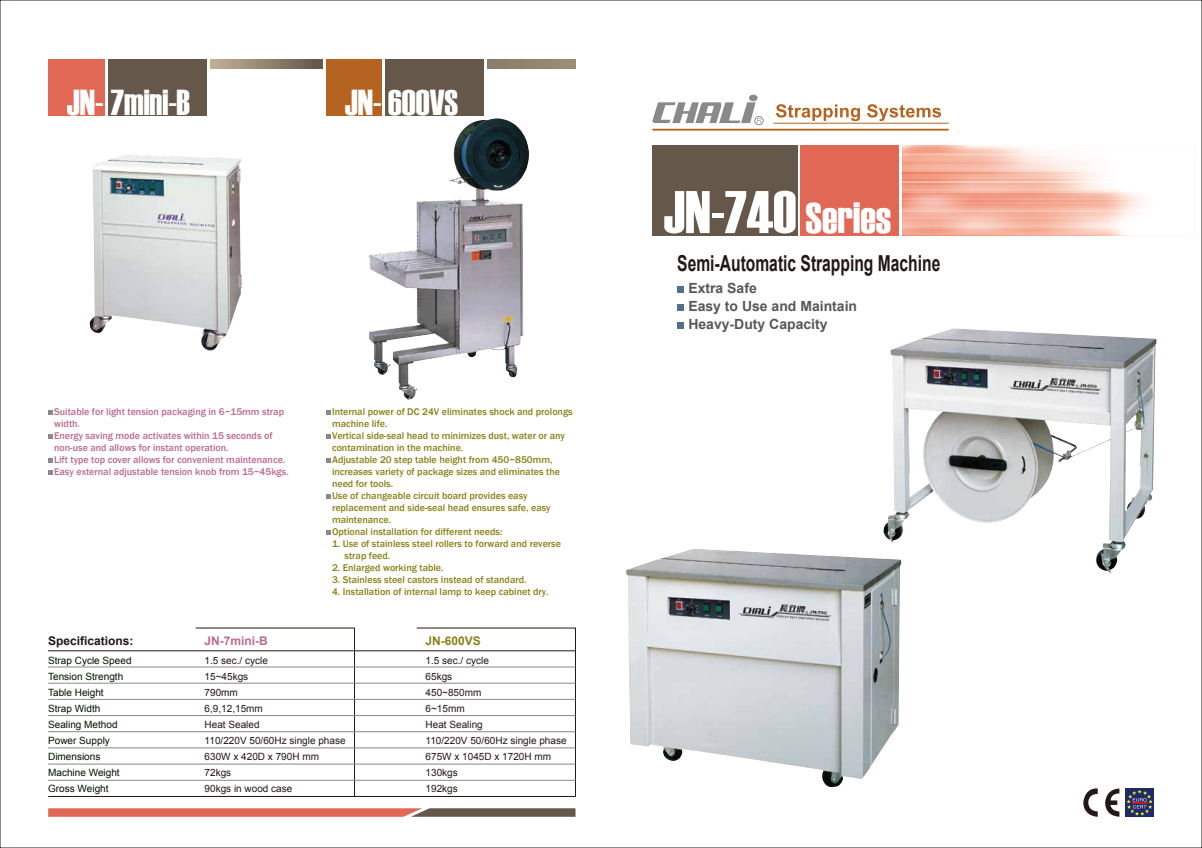
<style>
.page{position:relative;width:1202px;height:848px;background:#fff}
.page>*{position:absolute;margin:0;border:0;box-sizing:border-box;transform-origin:0 0}
.t1{font:60px "Haettenschweiler";color:#fff}
.t2{font:36px "Haettenschweiler";color:#fff}
.t3{font:700 22px "Arial";color:#221815;scale:.71 1}
.t4{font:700 14px/18px "Arial";color:#595757}
.t5{font:700 12px "Arial";color:#221815}
.t6{font:700 12px "Arial";color:#bc6a8f}
.t7{font:700 12px "Arial";color:#8a8219}
.t8{font:500 10px/12px "Franklin Gothic";color:#8a8219}
.t9{font:500 10px/12px "Franklin Gothic";color:#bc6a8f}
.t10{font:10px/16px "Arial";color:#221815}
.t11{font:10px/16px "Arial";color:#001200}
.s1{font-size:43.5px}
</style>
<div class="page">
<svg style="left:902px;top:145px;width:294px;height:91px"></svg>
<svg style="left:210px;top:60px;width:365px;height:8px;background:#928371"></svg>
<div style="left:385px;top:60px;width:99px;height:56px;background:#65584a"></div>
<div style="left:326px;top:60px;width:57px;height:56px;background:#b56320"></div>
<hr style="left:382px;top:60px;width:3px;height:56px;background:#fff">
<hr style="left:323px;top:60px;width:3px;height:56px;background:#fff">
<hr style="left:484px;top:60px;width:3px;height:56px;background:#fff">
<div style="left:107px;top:60px;width:100px;height:56px;background:#65584a"></div>
<div style="left:48px;top:60px;width:57px;height:56px;background:#e16854"></div>
<svg style="left:1083px;top:788px;width:15px;height:28px"></svg>
<svg style="left:1105px;top:788px;width:14px;height:28px"></svg>
<div style="left:1125px;top:788px;width:29px;height:28px;background:#1f2a69"></div>
<svg style="left:1127px;top:790px;width:25px;height:25px"></svg>
<div style="left:677px;top:286px;width:7px;height:7px;background:#52708e"></div>
<div style="left:677px;top:322px;width:7px;height:7px;background:#52708e"></div>
<div style="left:677px;top:304px;width:7px;height:7px;background:#52708e"></div>
<svg style="left:776px;top:104px;width:165px;height:17px"></svg>
<hr style="left:652px;top:129px;width:297px;height:2px;background:#b56320">
<hr style="left:773px;top:123px;width:176px;height:1px;background:#b56320">
<div style="left:749px;top:95px;width:9px;height:6px;background:#898989;border-radius:50%"></div>
<svg style="left:652px;top:102px;width:109px;height:21px"></svg>
<div style="left:754px;top:116px;width:9px;height:9px;border:1px solid #898989;border-radius:50%"></div>
<svg style="left:48px;top:808px;width:527px;height:8px;background:#bf6a59"></svg>
<div style="left:652px;top:145px;width:146px;height:91px;background:#65584a"></div>
<div style="left:801px;top:145px;width:98px;height:91px;background:#e16854"></div>
<img style="left:369px;top:118px;width:160px;height:282px">
<svg style="left:326px;top:410px;width:4px;height:5px"></svg>
<svg style="left:326px;top:434px;width:4px;height:5px"></svg>
<svg style="left:326px;top:458px;width:4px;height:5px"></svg>
<svg style="left:326px;top:494px;width:4px;height:5px"></svg>
<svg style="left:326px;top:530px;width:4px;height:5px"></svg>
<img style="left:89px;top:155px;width:153px;height:196px">
<svg style="left:48px;top:410px;width:4px;height:5px"></svg>
<svg style="left:48px;top:434px;width:4px;height:5px"></svg>
<svg style="left:48px;top:458px;width:4px;height:5px"></svg>
<svg style="left:48px;top:470px;width:4px;height:5px"></svg>
<svg style="left:416px;top:627px;width:160px;height:170px"></svg>
<svg style="left:195px;top:627px;width:160px;height:169px"></svg>
<hr style="left:48px;top:780px;width:527px;height:1px;background:#898989">
<hr style="left:48px;top:650px;width:527px;height:1px;background:#221815">
<hr style="left:48px;top:796px;width:527px;height:1px;background:#221815">
<hr style="left:48px;top:763px;width:527px;height:1px;background:#898989">
<hr style="left:48px;top:747px;width:527px;height:1px;background:#898989">
<hr style="left:48px;top:715px;width:527px;height:1px;background:#898989">
<hr style="left:48px;top:683px;width:527px;height:1px;background:#898989">
<hr style="left:48px;top:666px;width:527px;height:1px;background:#898989">
<hr style="left:48px;top:699px;width:527px;height:1px;background:#898989">
<hr style="left:48px;top:731px;width:527px;height:1px;background:#898989">
<img style="left:883px;top:328px;width:273px;height:246px">
<img style="left:626px;top:548px;width:275px;height:240px">
<h2 class="t2" style="left:67px;top:78px;width:125px">JN- 7mini-B</h2>
<h2 class="t2" style="left:345px;top:78px;width:115px">JN- 600VS</h2>
<p class="t9" style="left:54px;top:406px;width:236px">Suitable for light tension packaging in 6~15mm strap width.<br>Energy saving mode activates within 15 seconds of non-use and allows for instant operation.<br>Lift type top cover allows for convenient maintenance.<br>Easy external adjustable tension knob from 15~45kgs.</p>
<p class="t8" style="left:332px;top:406px;width:242px">Internal power of DC 24V eliminates shock and prolongs machine life.<br>Vertical side-seal head to minimizes dust, water or any contamination in the machine.<br>Adjustable 20 step table height from 450~850mm, increases variety of package sizes and eliminates the need for tools.<br>Use of changeable circuit board provides easy replacement and side-seal head ensures safe, easy maintenance.<br>Optional installation for different needs:</p>
<p class="t8" style="left:344px;top:538px;width:218px;text-indent:-12px">1. Use of stainless steel rollers to forward and reverse strap feed.</p>
<p class="t8" style="left:332px;top:562px;width:113px">2. Enlarged working table.</p>
<p class="t8" style="left:332px;top:574px;width:196px">3. Stainless steel castors instead of standard.</p>
<p class="t8" style="left:332px;top:586px;width:218px">4. Installation of internal lamp to keep cabinet dry.</p>
<p class="t5" style="left:48px;top:633px;width:87px">Specifications:</p>
<p class="t6" style="left:205px;top:633px;width:65px">JN-7mini-B</p>
<p class="t11" style="left:48px;top:652px;width:85px">Strap Cycle Speed<br>Tension Strength<br>Table Height<br>Strap Width<br>Sealing Method<br>Power Supply<br>Dimensions<br>Machine Weight<br>Gross Weight</p>
<p class="t7" style="left:426px;top:633px;width:57px">JN-600VS</p>
<p class="t10" style="left:205px;top:652px;width:143px">1.5 sec./ cycle<br>15~45kgs<br>790mm<br>6,9,12,15mm<br>Heat Sealed<br>110/220V 50/60Hz single phase<br>630W x 420D x 790H mm<br>72kgs<br>90kgs in wood case</p>
<p class="t10" style="left:426px;top:652px;width:143px">1.5 sec./ cycle<br>65kgs<br>450~850mm<br>6~15mm<br>Heat Sealing<br>110/220V 50/60Hz single phase<br>675W x 1045D x 1720H mm<br>130kgs<br>192kgs</p>
<h1 class="t1" style="left:663px;top:171px;width:229px">JN-740 <span class="s1">Series</span></h1>
<h3 class="t3" style="left:677px;top:248px;width:372px">Semi-Automatic Strapping Machine</h3>
<h3 class="t4" style="left:688px;top:280px;width:170px">Extra Safe<br>Easy to Use and Maintain<br>Heavy-Duty Capacity</h3>
</div>
